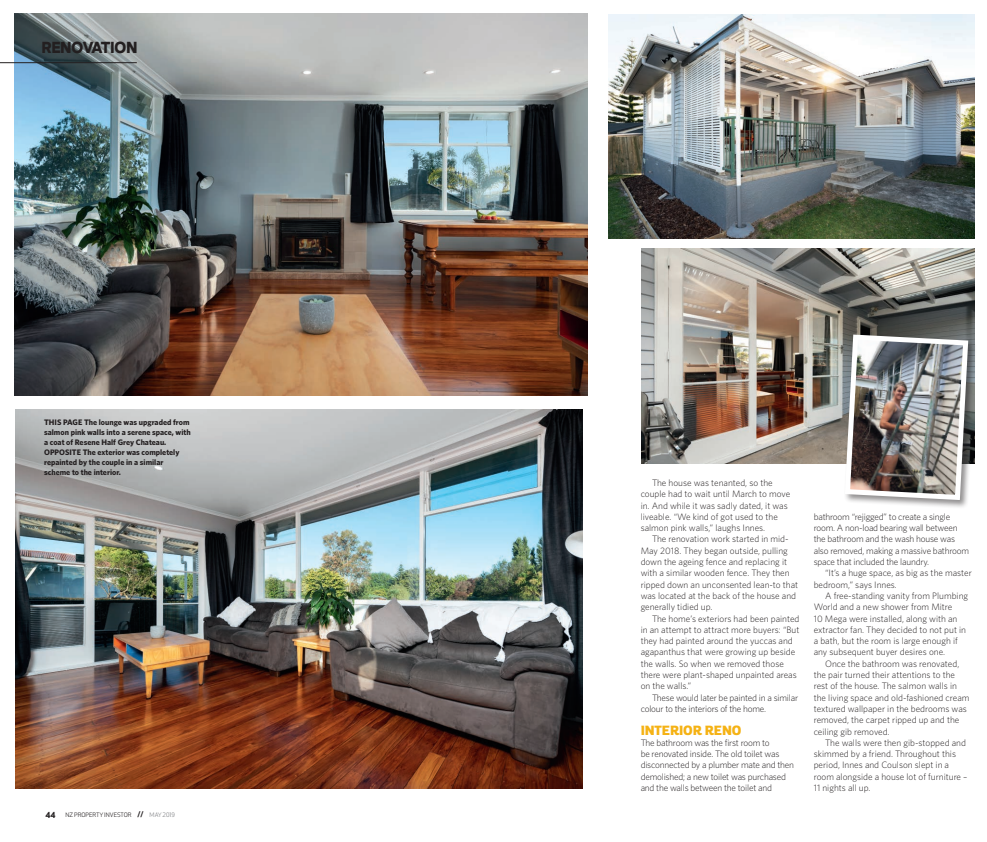
<style>
.page{position:relative;width:987px;height:842px;background:#fff}
.page>*{position:absolute;margin:0;border:0;box-sizing:border-box;transform-origin:0 0}
.t1{font:800 16px "Artegra Sans Alt";color:#231f20;scale:.9 1}
._2018_Subhead{font:800 13px "Altair";color:#f5b214}
._2018_Body_Text_Sans{font:300 9.3px/11.3px "Whitney HTF";color:#231f20}
._2018_Body_Text_Sans-2{font:300 9.3px/11.3px "Whitney HTF";letter-spacing:-.02em;color:#231f20}
._2018_Caption_Black{font:700 8px/10px "Whitney HTF";color:#231f20}
.t2{font:6px "Apex New";color:#231f20}
.s1{font-weight:700;font-size:8px}
.s2{color:#808285}
</style>
<div class="page">
<img style="left:14px;top:14px;width:573px;height:382px">
<hr style="left:0;top:62px;width:137px;height:1px;background:#231f20">
<img style="left:15px;top:410px;width:567px;height:378px">
<img style="left:608px;top:14px;width:366px;height:225px">
<img style="left:641px;top:248px;width:333px;height:216px">
<div style="left:843px;top:333px;width:134px;height:176px;background:#231f20;opacity:.5"></div>
<img style="left:841px;top:332px;width:129px;height:171px">
<p class="t1" style="left:42px;top:35px;width:107px">RENOVATION</p>
<p class="_2018_Caption_Black" style="left:44px;top:417px;width:148px">THIS PAGE The lounge was upgraded from salmon pink walls into a serene space, with a coat of Resene Half Grey Chateau.</p>
<p class="_2018_Caption_Black" style="left:44px;top:447px;width:137px">OPPOSITE The exterior was completely repainted by the couple in a similar scheme to the interior.</p>
<p class="t2" style="left:45px;top:811px;width:131px"><span class="s1">44</span> NZ PROPERTY INVESTOR <sup>//</sup> <span class="s2">MAY 2019</span></p>
<p class="_2018_Body_Text_Sans" style="left:640px;top:477px;width:151px;text-indent:11px">The house was tenanted, so the couple had to wait until March to move in. And while it was sadly dated, it was liveable. “We kind of got used to the salmon pink walls,” laughs Innes.</p>
<p class="_2018_Body_Text_Sans" style="left:640px;top:533px;width:159px;text-indent:11px">The renovation work started in mid-May 2018. They began outside, pulling down the ageing fence and replacing it with a similar wooden fence. They then ripped down an unconsented lean-to that was located at the back of the house and generally tidied up.</p>
<p class="_2018_Body_Text_Sans" style="left:640px;top:612px;width:160px;text-indent:11px">The home’s exteriors had been painted in an attempt to attract more buyers: “But they had painted around the yuccas and agapanthus that were growing up beside the walls. So when we removed those there were plant-shaped unpainted areas on the walls.”</p>
<p class="_2018_Body_Text_Sans-2" style="left:640px;top:692px;width:159px;text-indent:11px">These would later be painted in a similar colour to the interiors of the home.</p>
<p class="_2018_Subhead" style="left:640px;top:721px;width:102px">INTERIOR RENO</p>
<p class="_2018_Body_Text_Sans-2" style="left:640px;top:737px;width:155px">The bathroom was the first room to<br>be renovated inside. The old toilet was disconnected by a plumber mate and then demolished; a new toilet was purchased and the walls between the toilet and</p>
<p class="_2018_Body_Text_Sans-2" style="left:813px;top:511px;width:157px">bathroom “rejigged” to create a single room. A non-load bearing wall between the bathroom and the wash house was also removed, making a massive bathroom space that included the laundry.</p>
<p class="_2018_Body_Text_Sans" style="left:813px;top:567px;width:159px;text-indent:11px">“It’s a huge space, as big as the master bedroom,” says Innes.</p>
<p class="_2018_Body_Text_Sans" style="left:813px;top:590px;width:156px;text-indent:11px">A free-standing vanity from Plumbing World and a new shower from Mitre<br>10 Mega were installed, along with an extractor fan. They decided to not put in a bath, but the room is large enough if any subsequent buyer desires one.</p>
<p class="_2018_Body_Text_Sans" style="left:813px;top:658px;width:157px;text-indent:11px">Once the bathroom was renovated, the pair turned their attentions to the rest of the house. The salmon walls in the living space and old-fashioned cream textured wallpaper in the bedrooms was removed, the carpet ripped up and the ceiling gib removed.</p>
<p class="_2018_Body_Text_Sans" style="left:813px;top:737px;width:155px;text-indent:11px">The walls were then gib-stopped and skimmed by a friend. Throughout this period, Innes and Coulson slept in a room alongside a house lot of furniture –<br>11 nights all up.</p>
</div>
